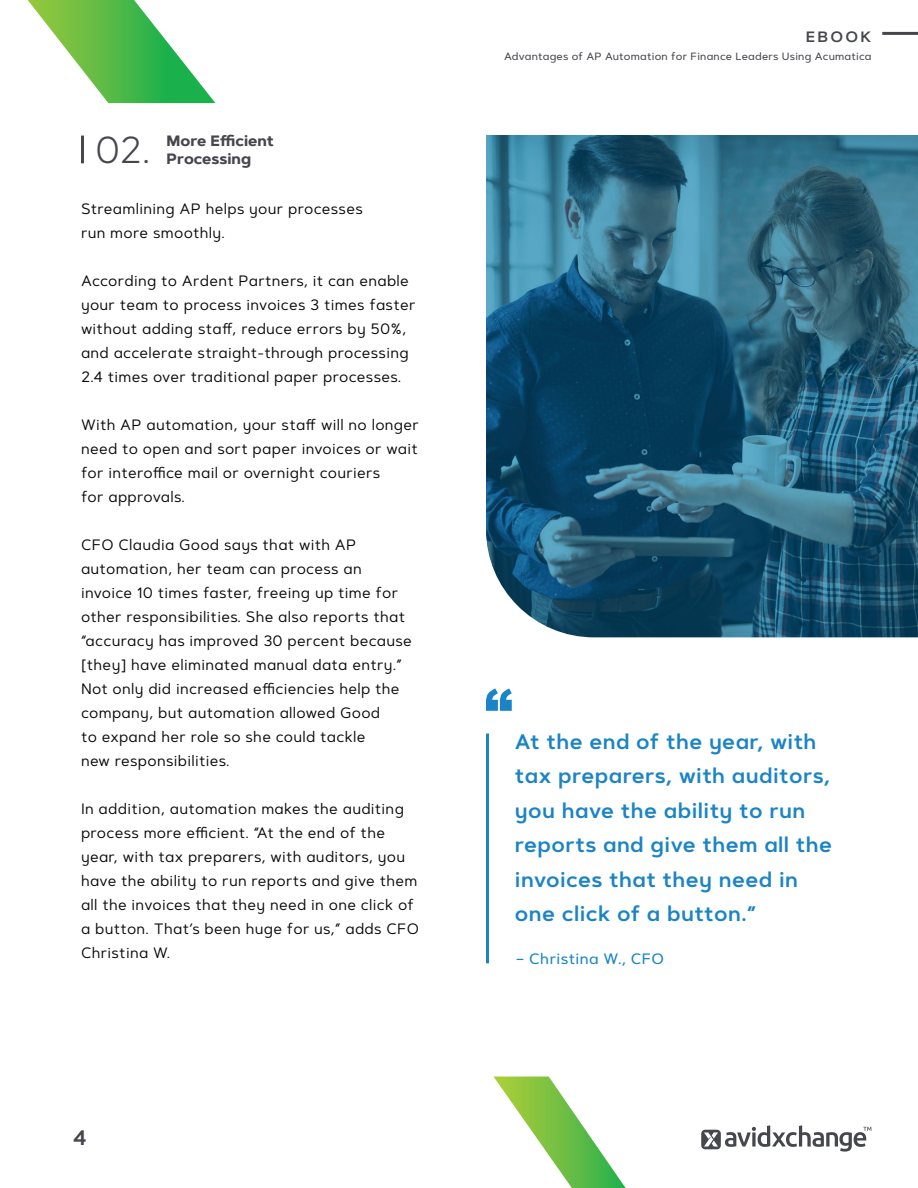
<style>
.page{position:relative;width:918px;height:1188px;background:#fff}
.page>*{position:absolute;margin:0;border:0;box-sizing:border-box;transform-origin:0 0}
.t1{font:300 37.5px "Artegra Sans Alt";color:#46474d}
.t2{font:600 21px/34.5px "Artegra Sans Alt";letter-spacing:.02em;color:#1b84c6}
.t3{font:600 21px "Artegra Sans Alt";color:#46474d}
.t4{font:15px/24px "Artegra Sans Alt";letter-spacing:.02em;color:#070706}
.t5{font:700 15px/18px "Artegra Sans Alt";color:#46474d}
.t6{font:500 15px "Artegra Sans Alt";letter-spacing:.025em;color:#1b84c6}
.t7{font:600 15px "Artegra Sans Alt";letter-spacing:.15em;color:#46474d}
.t8{font:500 10.5px "Artegra Sans Alt";letter-spacing:.02em;color:#46474d}
</style>
<div class="page">
<hr style="left:882px;top:32px;width:36px;height:3px;background:#46474d">
<svg style="left:701px;top:1125px;width:171px;height:27px"></svg>
<svg style="left:27px;top:0;width:188px;height:103px"></svg>
<svg style="left:494px;top:1077px;width:132px;height:111px"></svg>
<hr style="left:81px;top:136px;width:3px;height:27px;background:#46474d">
<img style="left:486px;top:135px;width:432px;height:502px">
<svg style="left:486px;top:688px;width:26px;height:23px"></svg>
<hr style="left:486px;top:734px;width:3px;height:229px;background:#1b84c6">
<h1 class="t1" style="left:95px;top:124px;width:57px">02.</h1>
<p class="t5" style="left:167px;top:132px;width:109px">More Efficient<br>Processing</p>
<p class="t4" style="left:81px;top:196px;width:283px">Streamlining AP helps your processes run more smoothly.</p>
<p class="t4" style="left:81px;top:268px;width:336px">According to Ardent Partners, it can enable your team to process invoices 3 times faster without adding staff, reduce errors by 50%, and accelerate straight-through processing 2.4 times over traditional paper processes.</p>
<p class="t4" style="left:81px;top:412px;width:340px">With AP automation, your staff will no longer need to open and sort paper invoices or wait for interoffice mail or overnight couriers<br>for approvals.</p>
<p class="t4" style="left:81px;top:532px;width:332px">CFO Claudia Good says that with AP automation, her team can process an invoice 10 times faster, freeing up time for other responsibilities. She also reports that “accuracy has improved 30 percent because [they] have eliminated manual data entry.” Not only did increased efficiencies help the company, but automation allowed Good<br>to expand her role so she could tackle<br>new responsibilities.</p>
<p class="t4" style="left:81px;top:796px;width:340px">In addition, automation makes the auditing process more efficient. “At the end of the year, with tax preparers, with auditors, you have the ability to run reports and give them all the invoices that they need in one click of a button. That’s been huge for us,” adds CFO Christina W.</p>
<h2 class="t3" style="left:73px;top:1123px;width:16px">4</h2>
<p class="t7" style="left:806px;top:26px;width:67px">EBOOK</p>
<p class="t8" style="left:504px;top:49px;width:369px">Advantages of AP Automation for Finance Leaders Using Acumatica</p>
<h2 class="t2" style="left:515px;top:724px;width:319px">At the end of the year, with tax preparers, with auditors, you have the ability to run reports and give them all the invoices that they need in one click of a button.”</h2>
<p class="t6" style="left:516px;top:948px;width:150px">– Christina W., CFO</p>
</div>
